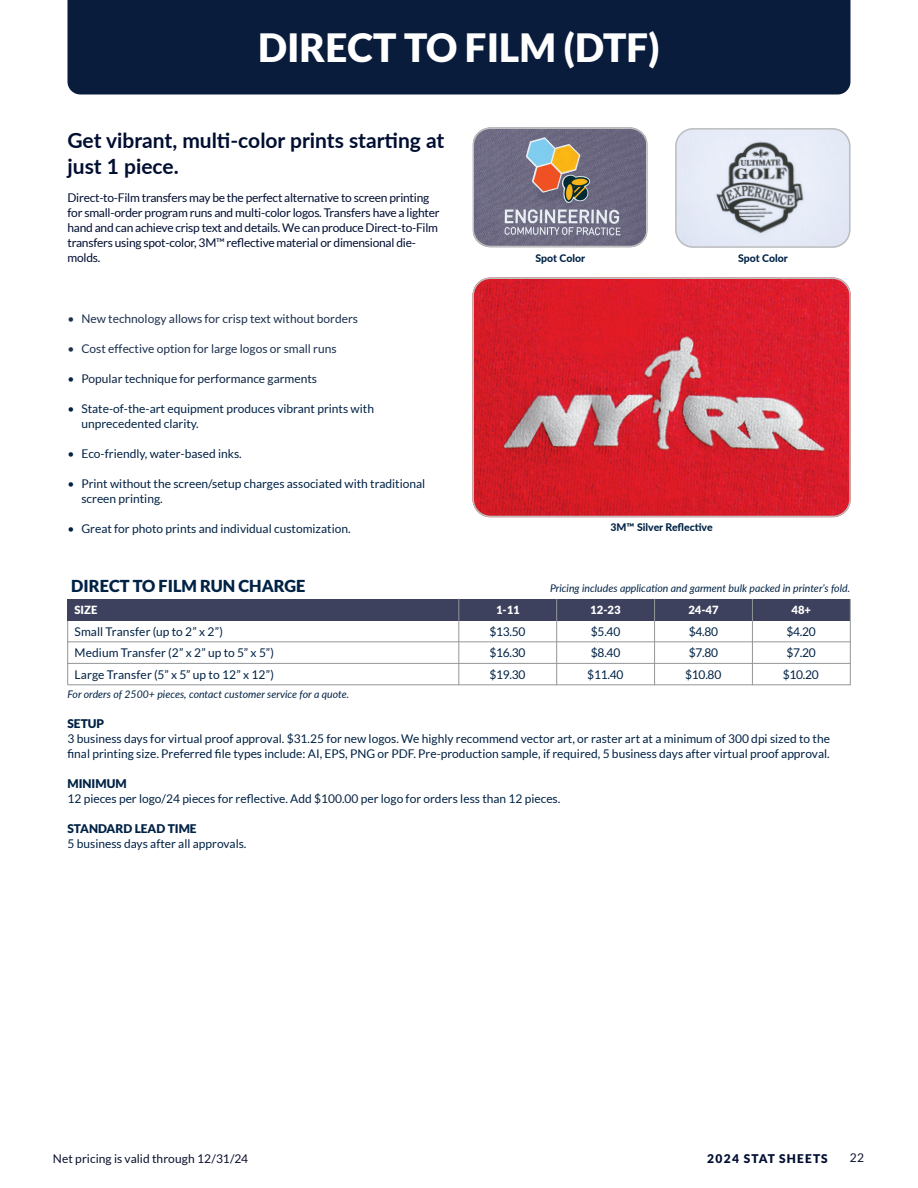
<style>
.page{position:relative;width:918px;height:1188px;background:#fff}
.page>*{position:absolute;margin:0;border:0;box-sizing:border-box;transform-origin:0 0}
.t1{font:900 39px "Lato";color:#fff}
.t2{font:700 21px/25.5px "Lato";color:#000e31}
.General_Info{font:900 16.5px "Lato";color:#002245}
.General_Info-2{font:12px/15px "Lato";color:#002245}
.t3{font:12px/15px "Lato";letter-spacing:-.02em;color:#000e31}
.Copy{font:12px/15px "Lato";color:#002245}
.Copy-2{font:12px "Lato";color:#1d304e}
.Table_Copy{font:12px "Lato";letter-spacing:.005em;color:#002245}
.Small_Copy{font:12px "Lato";letter-spacing:-.02em;color:#002245}
.Copy-3{font:12px "Lato";color:#0a2343}
.t4{font:12px "Lato";letter-spacing:.005em;color:#0b102d}
.t5{font:900 12px "Lato";letter-spacing:.095em;color:#000e31}
.Copy-4{font:900 11.25px "Lato";color:#fff}
.General_Info-3{font:italic 10.5px "Lato";color:#002245}
.Copy_Under_Images{font:800 10.5px "Lato";color:#002245}
.s1{font-weight:900}
.s2{color:#0a2343}
</style>
<div class="page">
<img style="left:678px;top:128px;width:172px;height:117px">
<div style="left:675px;top:128px;width:175px;height:120px;border:2px solid #bdbebe;border-radius:17px"></div>
<img style="left:475px;top:128px;width:170px;height:119px">
<div style="left:472px;top:128px;width:176px;height:119px;border:2px solid #bdbebe;border-radius:17px"></div>
<img style="left:475px;top:278px;width:376px;height:239px">
<div style="left:472px;top:278px;width:379px;height:239px;border:2px solid #bdbebe;border-radius:17px"></div>
<div style="left:67px;top:0;width:783px;height:94px;background:#0a1c3c"></div>
<hr style="left:67px;top:613px;width:1px;height:72px;background:#939698">
<div style="left:68px;top:599px;width:782px;height:21px;background:#3d415d"></div>
<hr style="left:68px;top:685px;width:782px;height:1px;background:#939698">
<hr style="left:459px;top:599px;width:1px;height:86px;background:#939698">
<hr style="left:850px;top:599px;width:1px;height:86px;background:#939698">
<hr style="left:68px;top:642px;width:782px;height:1px;background:#939698">
<hr style="left:68px;top:663px;width:782px;height:1px;background:#939698">
<hr style="left:556px;top:599px;width:1px;height:86px;background:#939698">
<hr style="left:654px;top:599px;width:1px;height:86px;background:#939698">
<hr style="left:752px;top:599px;width:1px;height:86px;background:#939698">
<p class="t1" style="left:258px;top:25px;width:403px">DIRECT TO FILM (DTF)</p>
<p class="t2" style="left:68px;top:127px;width:378px">Get vibrant, multi-color prints starting at just 1 piece.</p>
<p class="t3" style="left:68px;top:190px;width:374px">Direct-to-Film transfers may be the perfect alternative to screen printing for small-order program runs and multi-color logos. Transfers have a lighter hand and can achieve crisp text and details. We can produce Direct-to-Film transfers using spot-color, 3M™ reflective material or dimensional die&shy;molds.</p>
<p class="Copy-2" style="left:68px;top:312px;width:292px">• New technology allows for crisp text without borders</p>
<p class="Copy-2" style="left:68px;top:342px;width:271px">• Cost effective option for large logos or small runs</p>
<p class="Copy-3" style="left:68px;top:372px;width:251px">• Popular technique for performance garments</p>
<p class="Copy" style="left:81px;top:401px;width:294px;text-indent:-14px">• State-of-the-art equipment produces vibrant prints with unprecedented clarity.</p>
<p class="Copy" style="left:68px;top:446px;width:176px">• Eco-friendly, water-based inks.</p>
<p class="Copy" style="left:81px;top:476px;width:345px;text-indent:-14px">• Print without the screen/setup charges associated with traditional screen printing.</p>
<p class="Copy" style="left:68px;top:521px;width:285px">• Great for photo prints and individual customization.</p>
<p class="Copy_Under_Images" style="left:535px;top:250px;width:51px">Spot Color</p>
<p class="Copy_Under_Images" style="left:738px;top:250px;width:51px">Spot Color</p>
<p class="Copy_Under_Images" style="left:611px;top:520px;width:104px">3M™ Silver Reflective</p>
<p class="General_Info" style="left:71px;top:577px;width:236px">DIRECT TO FILM RUN CHARGE</p>
<p class="General_Info-3" style="left:550px;top:581px;width:302px">Pricing includes application and garment bulk packed in printer’s fold.</p>
<p class="Table_Copy" style="left:75px;top:625px;width:150px">Small Transfer (up to 2” x 2”)</p>
<p class="Table_Copy" style="left:75px;top:646px;width:201px">Medium Transfer (2” x 2” up to 5” x 5”)</p>
<p class="Table_Copy" style="left:75px;top:668px;width:201px">Large Transfer (5” x 5” up to 12” x 12”)</p>
<p class="Copy-4" style="left:75px;top:604px;width:24px">SIZE</p>
<p class="Copy-4" style="left:496px;top:604px;width:25px">1-11</p>
<p class="Copy-4" style="left:590px;top:604px;width:32px">12-23</p>
<p class="Copy-4" style="left:688px;top:604px;width:32px">24-47</p>
<p class="Copy-4" style="left:792px;top:604px;width:21px">48+</p>
<p class="Small_Copy" style="left:489px;top:625px;width:38px">$13.50</p>
<p class="Small_Copy" style="left:489px;top:646px;width:38px">$16.30</p>
<p class="Small_Copy" style="left:489px;top:668px;width:38px">$19.30</p>
<p class="Small_Copy" style="left:591px;top:625px;width:31px">$5.40</p>
<p class="Small_Copy" style="left:591px;top:646px;width:31px">$8.40</p>
<p class="Small_Copy" style="left:587px;top:668px;width:38px">$11.40</p>
<p class="Small_Copy" style="left:689px;top:625px;width:31px">$4.80</p>
<p class="Small_Copy" style="left:689px;top:646px;width:31px">$7.80</p>
<p class="Small_Copy" style="left:685px;top:668px;width:38px">$10.80</p>
<p class="Small_Copy" style="left:786px;top:625px;width:31px">$4.20</p>
<p class="Small_Copy" style="left:786px;top:646px;width:31px">$7.20</p>
<p class="Small_Copy" style="left:783px;top:668px;width:38px">$10.20</p>
<p class="General_Info-3" style="left:68px;top:687px;width:283px">For orders of 2500+ pieces, contact customer service for a quote.</p>
<p class="General_Info-2" style="left:68px;top:716px;width:764px"><span class="s1">SETUP<br></span>3 business days for virtual proof approval. $31.25 for new logos. We highly recommend vector art, or raster art at a minimum of 300 dpi sized to the final printing size. Preferred file types include: AI, EPS, PNG or PDF. Pre-production sample, if required, 5 business days after virtual proof approval.</p>
<p class="General_Info-2" style="left:68px;top:776px;width:494px"><span class="s1">MINIMUM<br></span>12 pieces per logo/24 pieces for reflective. Add <span class="s2">$100.00</span> per logo for orders less than 12 pieces.</p>
<p class="General_Info-2" style="left:68px;top:821px;width:181px"><span class="s1">STANDARD LEAD TIME<br></span>5 business days after all approvals.</p>
<p class="t4" style="left:53px;top:1152px;width:197px">Net pricing is valid through 12/31/24</p>
<p class="t5" style="left:707px;top:1151px;width:122px">2024 STAT SHEETS</p>
<p class="t4" style="left:850px;top:1151px;width:16px">22</p>
</div>
